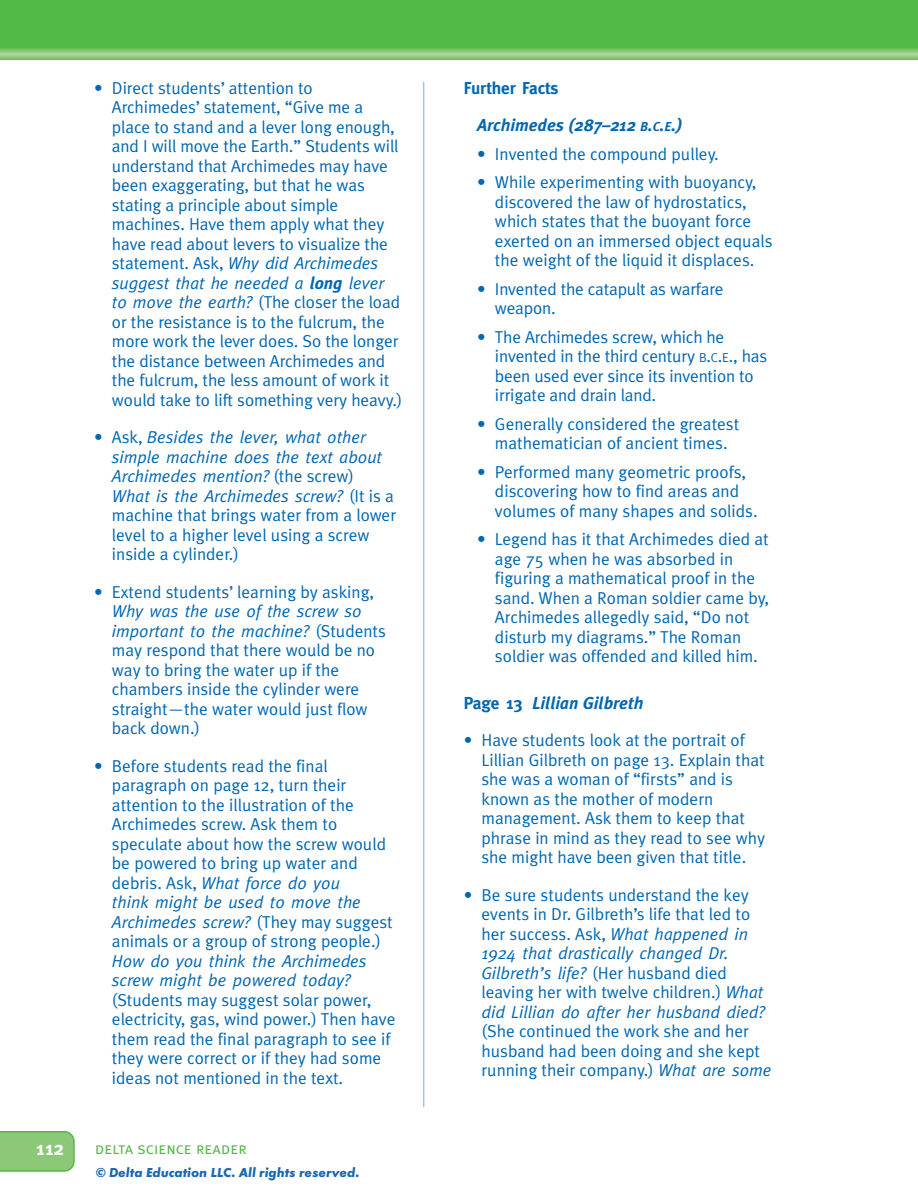
<style>
.page{position:relative;width:918px;height:1188px;background:#fff}
.page>*{position:absolute;margin:0;border:0;box-sizing:border-box;transform-origin:0 0}
.t1{font:700 19.5px "Meta";color:#fff}
.t2{font:17.25px/19.5px "Meta Plus Normal";color:#0067b2}
.t3{font:italic 17.25px/19.5px "Meta";color:#0067b2}
.t4{font:italic 700 17.25px "Meta Plus";color:#0067b2}
.t5{font:700 17.25px "Meta";color:#0067b2}
.t6{font:16.5px "Meta Plus Normal Caps";color:#53b947}
.t7{font:italic 700 13.5px "Futura T";color:#1a68b1}
.s1{font-family:"Meta Plus Normal";font-style:normal}
.s2{font-family:"Meta Plus";font-weight:700}
.s3{font-family:"Meta";font-style:italic}
.s4{font-size:12.9px}
.s5{font-family:"Meta";font-style:normal}
</style>
<div class="page">
<div style="left:0;top:0;width:918px;height:58px;background:#53b947"></div>
<div style="left:0;top:49px;width:918px;height:10px;background:#76c261"></div>
<div style="left:0;top:50px;width:918px;height:8px;background:#81c66f"></div>
<div style="left:0;top:51px;width:918px;height:6px;background:#8dca7d"></div>
<hr style="left:0;top:52px;width:918px;height:4px;background:#9acf89">
<hr style="left:0;top:53px;width:918px;height:2px;background:#a6d495">
<hr style="left:0;top:54px;width:918px;height:1px;background:#acd79b">
<svg style="left:0;top:1131px;width:75px;height:41px;background:#88c877"></svg>
<hr style="left:423px;top:82px;width:1px;height:1025px;background:#adc0e2">
<p class="t2" style="left:112px;top:80px;width:288px;text-indent:-18px">• Direct students’ attention to Archimedes’ statement, “Give me a place to stand and a lever long enough, and I will move the Earth.” Students will understand that Archimedes may have been exaggerating, but that he was stating a principle about simple machines. Have them apply what they have read about levers to visualize the</p>
<p class="t3" style="left:112px;top:255px;width:274px"><span class="s1">statement. Ask,</span> Why did Archimedes suggest that he needed a <span class="s2">long</span> lever</p>
<p class="t2" style="left:112px;top:294px;width:292px"><span class="s3">to move the earth?</span> (The closer the load or the resistance is to the fulcrum, the more work the lever does. So the longer the distance between Archimedes and the fulcrum, the less amount of work it would take to lift something very heavy.)</p>
<p class="t3" style="left:112px;top:429px;width:284px;text-indent:-18px"><span class="s1">• Ask,</span> Besides the lever, what other simple machine does the text about Archimedes mention? <span class="s1">(the screw)<br></span>What is the Archimedes screw? <span class="s1">(It is a</span></p>
<p class="t2" style="left:112px;top:507px;width:286px">machine that brings water from a lower level to a higher level using a screw inside a cylinder.)</p>
<p class="t2" style="left:94px;top:584px;width:282px">• Extend students’ learning by asking,</p>
<p class="t3" style="left:112px;top:603px;width:276px">Why was the use of the screw so important to the machine? <span class="s1">(Students</span></p>
<p class="t2" style="left:112px;top:642px;width:265px">may respond that there would be no way to bring the water up if the chambers inside the cylinder were straight—the water would just flow back down.)</p>
<p class="t2" style="left:112px;top:758px;width:276px;text-indent:-18px">• Before students read the final paragraph on page 12, turn their attention to the illustration of the<br>Archimedes screw. Ask them to speculate about how the screw would be powered to bring up water and</p>
<p class="t3" style="left:112px;top:875px;width:282px"><span class="s1">debris. Ask,</span> What force do you<br>think might be used to move the<br>Archimedes screw? <span class="s1">(They may suggest</span></p>
<p class="t2" style="left:112px;top:933px;width:271px">animals or a group of strong people.)</p>
<p class="t3" style="left:112px;top:953px;width:256px">How do you think the Archimedes screw might be powered today?</p>
<p class="t2" style="left:112px;top:992px;width:285px">(Students may suggest solar power, electricity, gas, wind power.) Then have them read the final paragraph to see if they were correct or if they had some ideas not mentioned in the text.</p>
<p class="t1" style="left:36px;top:1142px;width:29px">112</p>
<p class="t6" style="left:95px;top:1139px;width:153px">delta science reader</p>
<p class="t7" style="left:96px;top:1167px;width:265px">© Delta Education LLC. All rights reserved.</p>
<p class="t5" style="left:464px;top:81px;width:96px">Further Facts</p>
<p class="t4" style="left:477px;top:119px;width:206px">Archimedes (287–212 <span class="s4">B</span>.<span class="s4">C</span>.<span class="s4">E</span>.)</p>
<p class="t2" style="left:477px;top:146px;width:243px">• Invented the compound pulley.</p>
<p class="t2" style="left:495px;top:174px;width:279px;text-indent:-18px">• While experimenting with buoyancy, discovered the law of hydrostatics, which states that the buoyant force exerted on an immersed object equals the weight of the liquid it displaces.</p>
<p class="t2" style="left:495px;top:281px;width:230px;text-indent:-18px">• Invented the catapult as warfare weapon.</p>
<p class="t2" style="left:495px;top:329px;width:274px;text-indent:-18px">• The Archimedes screw, which he invented in the third century <span class="s4">B</span>.<span class="s4">C</span>.<span class="s4">E</span>., has been used ever since its invention to irrigate and drain land.</p>
<p class="t2" style="left:477px;top:416px;width:264px;text-align:center">• Generally considered the greatest mathematician of ancient times.</p>
<p class="t2" style="left:495px;top:464px;width:264px;text-indent:-18px">• Performed many geometric proofs, discovering how to find areas and volumes of many shapes and solids.</p>
<p class="t2" style="left:495px;top:531px;width:275px;text-indent:-18px">• Legend has it that Archimedes died at age 75 when he was absorbed in figuring a mathematical proof in the sand. When a Roman soldier came by, Archimedes allegedly said, “Do not disturb my diagrams.” The Roman soldier was offended and killed him.</p>
<p class="t4" style="left:464px;top:697px;width:181px"><span class="s5">Page 13</span> Lillian Gilbreth</p>
<p class="t2" style="left:481px;top:732px;width:285px;text-indent:-18px">• Have students look at the portrait of Lillian Gilbreth on page 13. Explain that she was a woman of “firsts” and is known as the mother of modern management. Ask them to keep that phrase in mind as they read to see why she might have been given that title.</p>
<p class="t2" style="left:481px;top:887px;width:270px;text-align:justify;text-indent:-18px">• Be sure students understand the key events in Dr. Gilbreth’s life that led to her success. Ask, <span class="s3">What happened in</span></p>
<p class="t3" style="left:481px;top:945px;width:248px">1924 that drastically changed Dr.<br>Gilbreth’s life? <span class="s1">(Her husband died</span></p>
<p class="t2" style="left:481px;top:984px;width:284px">leaving her with twelve children.) <span class="s3">What</span></p>
<p class="t3" style="left:481px;top:1004px;width:285px">did Lillian do after her husband died?</p>
<p class="t2" style="left:481px;top:1023px;width:291px">(She continued the work she and her husband had been doing and she kept running their company.) <span class="s3">What are some</span></p>
</div>
